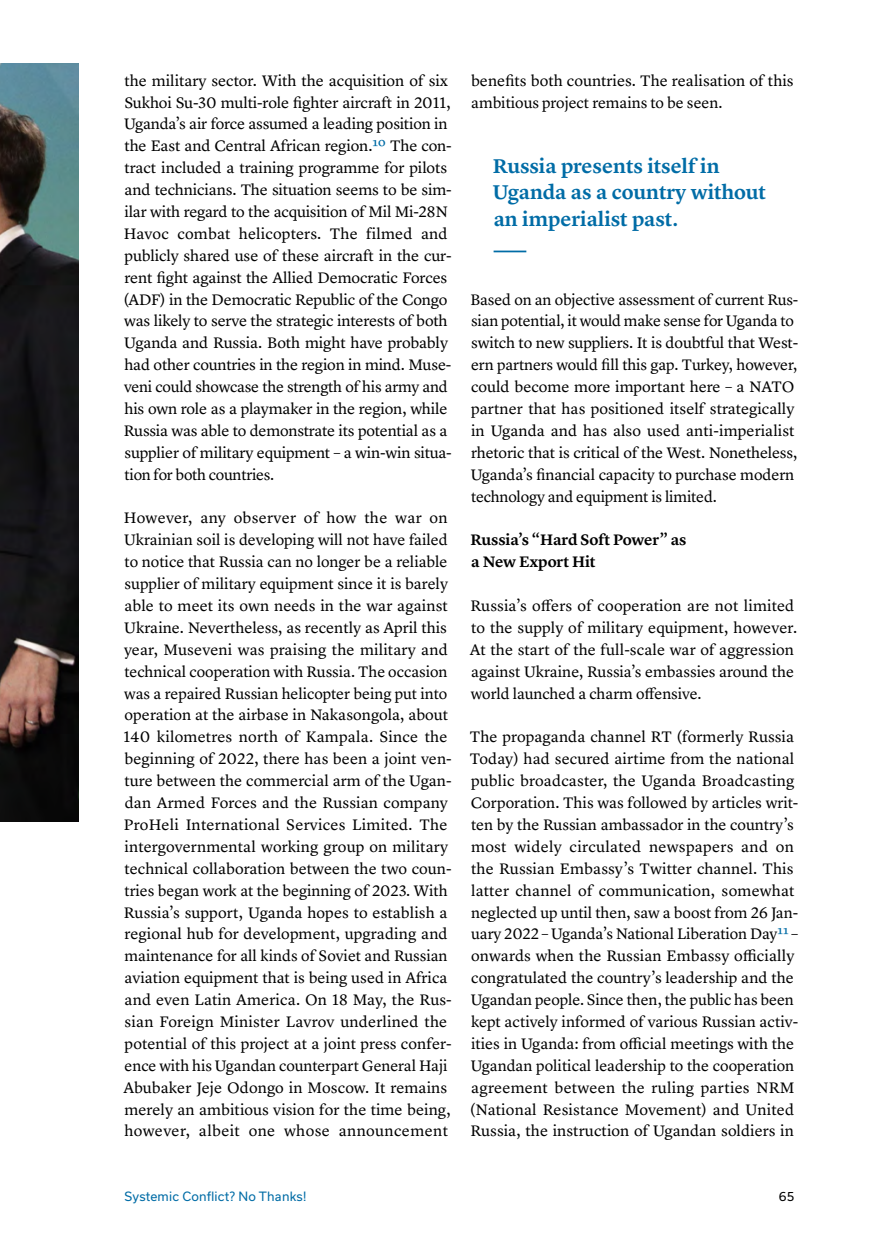
<style>
.page{position:relative;width:869px;height:1246px;background:#fff}
.page>*{position:absolute;margin:0;border:0;box-sizing:border-box;transform-origin:0 0}
.t1{font:600 20.65px/26.2px "Lyon Text";color:#006ca6}
.t2{font:15.75px/21.9px "Lyon Text";color:#000}
.t3{font:600 15.75px/21.9px "Lyon Text";letter-spacing:-.005em;color:#000}
.t4{font:12.25px "Usual";letter-spacing:.015em;color:#006ca6}
.t5{font:12.25px "Usual";color:#000}
.s1{color:#006ca6}
.s2{font-style:italic}
</style>
<div class="page">
<img style="left:0;top:64px;width:78px;height:757px">
<hr style="left:493px;top:250px;width:33px;height:2px;background:#006ca6">
<p class="t2" style="left:123px;top:68px;width:329px">the military sector. With the acquisition of six Sukhoi Su-30 multi-role fighter aircraft in 2011, Uganda’s air force assumed a leading position in the East and Central African region.<span class="s1">10</span> The con&shy;tract included a training programme for pilots and technicians. The situation seems to be sim&shy;ilar with regard to the acquisition of Mil Mi-28N Havoc combat helicopters. The filmed and publicly shared use of these aircraft in the cur&shy;rent fight against the Allied Democratic Forces (ADF) in the Democratic Republic of the Congo was likely to serve the strategic interests of both Uganda and Russia. Both might have probably had other countries in the region in mind. Muse&shy;veni could showcase the strength of his army and his own role as a playmaker in the region, while Russia was able to demonstrate its potential as a supplier of military equipment – a win-win situa&shy;tion for both countries.</p>
<p class="t2" style="left:123px;top:506px;width:330px">However, any observer of how the war on Ukrainian soil is developing will not have failed to notice that Russia can no longer be a reliable supplier of military equipment since it is barely able to meet its own needs in the war against Ukraine. Nevertheless, as recently as April this year, Museveni was praising the military and technical cooperation with Russia. The occasion was a repaired Russian helicopter being put into operation at the airbase in Nakasongola, about 140 kilometres north of Kampala. Since the beginning of 2022, there has been a joint ven&shy;ture between the commercial arm of the Ugan&shy;dan Armed Forces and the Russian company ProHeli International Services Limited<span class="s2">.</span> The intergovernmental working group on military technical collaboration between the two coun&shy;tries began work at the beginning of 2023. With Russia’s support, Uganda hopes to establish a regional hub for development, upgrading and maintenance for all kinds of Soviet and Russian aviation equipment that is being used in Africa and even Latin America. On 18 May, the Rus&shy;sian Foreign Minister Lavrov underlined the potential of this project at a joint press confer&shy;ence with his Ugandan counterpart General Haji Abubaker Jeje Odongo in Moscow. It remains merely an ambitious vision for the time being, however, albeit one whose announcement</p>
<p class="t2" style="left:471px;top:68px;width:324px">benefits both countries. The realisation of this ambitious project remains to be seen.</p>
<h1 class="t1" style="left:492px;top:151px;width:274px">Russia presents itself in<br>Uganda as a country without an imperialist past.</h1>
<p class="t2" style="left:470px;top:287px;width:329px">Based on an objective assessment of current Rus&shy;sian potential, it would make sense for Uganda to switch to new suppliers. It is doubtful that West&shy;ern partners would fill this gap. Turkey, however, could become more important here – a NATO partner that has positioned itself strategically in Uganda and has also used anti-imperialist rhetoric that is critical of the West. Nonetheless, Uganda’s financial capacity to purchase modern technology and equipment is limited.</p>
<p class="t3" style="left:470px;top:528px;width:217px">Russia’s “Hard Soft Power” as a New Export Hit</p>
<p class="t2" style="left:469px;top:593px;width:328px">Russia’s offers of cooperation are not limited to the supply of military equipment, however.<br>At the start of the full-scale war of aggression against Ukraine, Russia’s embassies around the world launched a charm offensive.</p>
<p class="t2" style="left:469px;top:724px;width:329px">The propaganda channel RT (formerly Russia Today) had secured airtime from the national public broadcaster, the Uganda Broadcasting Corporation. This was followed by articles writ&shy;ten by the Russian ambassador in the country’s most widely circulated newspapers and on the Russian Embassy’s Twitter channel. This latter channel of communication, somewhat neglected up until then, saw a boost from 26 Jan&shy;uary 2022 – Uganda’s National Liberation Day<span class="s1">11</span> – onwards when the Russian Embassy officially congratulated the country’s leadership and the Ugandan people. Since then, the public has been kept actively informed of various Russian activ&shy;ities in Uganda: from official meetings with the Ugandan political leadership to the cooperation agreement between the ruling parties NRM (National Resistance Movement) and United Russia, the instruction of Ugandan soldiers in</p>
<p class="t4" style="left:125px;top:1188px;width:184px">Systemic Conflict? No Thanks!</p>
<p class="t5" style="left:778px;top:1188px;width:17px">65</p>
</div>
